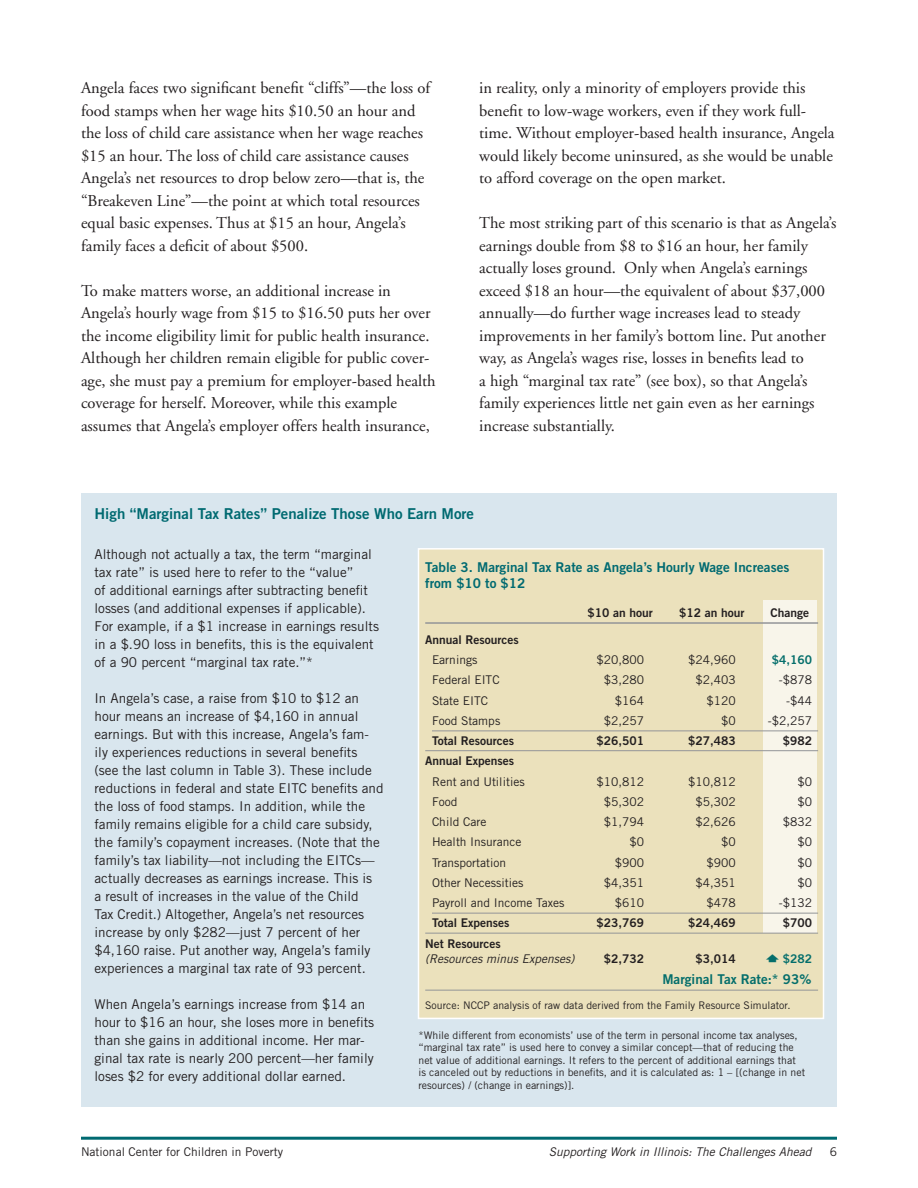
<style>
.page{position:relative;width:918px;height:1188px;background:#fff}
.page>*{position:absolute;margin:0;border:0;box-sizing:border-box;transform-origin:0 0}
.t1{font:16.5px/22.5px "Adobe Garamond";color:#231f20}
.t2{font:15px "Trade Gothic Bold Two";color:#006a71}
.t3{font:13.5px/18px "Trade Gothic";color:#231f20}
.t4{font:13.5px/16.5px "Trade Gothic Bold Two";color:#006a71}
.t5{font:13.5px "Trade Gothic Bold Two";color:#046e6b}
.t6{font:12px "Trade Gothic";color:#231f20}
.t7{font:12px "Trade Gothic Bold Two";color:#231f20}
.t8{font:italic 12px "Trade Gothic";color:#231f20}
.t9{font:12px "Trade Gothic Bold Two";color:#046e6b}
.t10{font:10.5px/12.6px "Trade Gothic";color:#231f20}
</style>
<div class="page">
<hr style="left:81px;top:1137px;width:756px;height:3px;background:#006a71">
<div style="left:81px;top:493px;width:756px;height:614px;background:#d9e6ee"></div>
<div style="left:418px;top:549px;width:405px;height:469px;background:#ebe1bc"></div>
<div style="left:418px;top:548px;width:406px;height:471px;border:2px solid #fff"></div>
<div style="left:763px;top:601px;width:54px;height:332px;background:#f8f5ea"></div>
<hr style="left:425px;top:622px;width:393px;height:2px;background:#939598">
<hr style="left:432px;top:731px;width:386px;height:1px;background:#939598">
<hr style="left:425px;top:750px;width:393px;height:1px;background:#939598">
<hr style="left:432px;top:913px;width:386px;height:1px;background:#939598">
<hr style="left:425px;top:933px;width:393px;height:1px;background:#939598">
<hr style="left:425px;top:990px;width:393px;height:1px;background:#939598">
<p class="t1" style="left:81px;top:77px;width:351px">Angela faces two significant benefit “cliffs”—the loss of food stamps when her wage hits $10.50 an hour and the loss of child care assistance when her wage reaches $15 an hour. The loss of child care assistance causes Angela’s net resources to drop below zero—that is, the “Breakeven Line”—the point at which total resources equal basic expenses. Thus at $15 an hour, Angela’s family faces a deficit of about $500.</p>
<p class="t1" style="left:81px;top:280px;width:356px">To make matters worse, an additional increase in Angela’s hourly wage from $15 to $16.50 puts her over the income eligibility limit for public health insurance.<br>Although her children remain eligible for public cover&shy;age, she must pay a premium for employer-based health coverage for herself. Moreover, while this example assumes that Angela’s employer offers health insurance,</p>
<p class="t1" style="left:479px;top:77px;width:357px">in reality, only a minority of employers provide this benefit to low-wage workers, even if they work full&shy;time. Without employer-based health insurance, Angela would likely become uninsured, as she would be unable to afford coverage on the open market.</p>
<p class="t1" style="left:479px;top:212px;width:359px">The most striking part of this scenario is that as Angela’s earnings double from $8 to $16 an hour, her family actually loses ground. Only when Angela’s earnings exceed $18 an hour—the equivalent of about $37,000 annually—do further wage increases lead to steady improvements in her family’s bottom line. Put another way, as Angela’s wages rise, losses in benefits lead to<br>a high “marginal tax rate” (see box), so that Angela’s family experiences little net gain even as her earnings increase substantially.</p>
<p class="t2" style="left:94px;top:504px;width:381px">High “Marginal Tax Rates” Penalize Those Who Earn More</p>
<p class="t3" style="left:94px;top:545px;width:286px">Although not actually a tax, the term “marginal tax rate” is used here to refer to the “value”<br>of additional earnings after subtracting benefit losses (and additional expenses if applicable).<br>For example, if a $1 increase in earnings results in a $.90 loss in benefits, this is the equivalent of a 90 percent “marginal tax rate.”*</p>
<p class="t3" style="left:94px;top:689px;width:291px">In Angela’s case, a raise from $10 to $12 an hour means an increase of $4,160 in annual earnings. But with this increase, Angela’s fam&shy;ily experiences reductions in several benefits (see the last column in Table 3). These include reductions in federal and state EITC benefits and the loss of food stamps. In addition, while the family remains eligible for a child care subsidy, the family’s copayment increases. (Note that the family’s tax liability—not including the EITCs— actually decreases as earnings increase. This is<br>a result of increases in the value of the Child<br>Tax Credit.) Altogether, Angela’s net resources increase by only $282—just 7 percent of her $4,160 raise. Put another way, Angela’s family experiences a marginal tax rate of 93 percent.</p>
<p class="t3" style="left:94px;top:995px;width:281px">When Angela’s earnings increase from $14 an hour to $16 an hour, she loses more in benefits than she gains in additional income. Her mar&shy;ginal tax rate is nearly 200 percent—her family loses $2 for every additional dollar earned.</p>
<p class="t4" style="left:425px;top:559px;width:366px">Table 3. Marginal Tax Rate as Angela’s Hourly Wage Increases from $10 to $12</p>
<p class="t7" style="left:588px;top:605px;width:67px">$10 an hour</p>
<p class="t7" style="left:679px;top:605px;width:67px">$12 an hour</p>
<p class="t7" style="left:770px;top:605px;width:40px">Change</p>
<p class="t7" style="left:425px;top:632px;width:95px">Annual Resources</p>
<p class="t6" style="left:432px;top:653px;width:47px">Earnings</p>
<p class="t6" style="left:597px;top:653px;width:49px">$20,800</p>
<p class="t6" style="left:688px;top:653px;width:49px">$24,960</p>
<p class="t9" style="left:772px;top:652px;width:42px">$4,160</p>
<p class="t6" style="left:432px;top:673px;width:69px">Federal EITC</p>
<p class="t6" style="left:604px;top:673px;width:42px">$3,280</p>
<p class="t6" style="left:695px;top:673px;width:42px">$2,403</p>
<p class="t6" style="left:779px;top:673px;width:35px">-$878</p>
<p class="t6" style="left:432px;top:693px;width:58px">State EITC</p>
<p class="t6" style="left:615px;top:693px;width:31px">$164</p>
<p class="t6" style="left:706px;top:693px;width:31px">$120</p>
<p class="t6" style="left:786px;top:693px;width:27px">-$44</p>
<p class="t6" style="left:432px;top:713px;width:70px">Food Stamps</p>
<p class="t6" style="left:604px;top:713px;width:42px">$2,257</p>
<p class="t6" style="left:721px;top:713px;width:16px">$0</p>
<p class="t6" style="left:768px;top:713px;width:46px">-$2,257</p>
<p class="t7" style="left:432px;top:733px;width:84px">Total Resources</p>
<p class="t7" style="left:597px;top:733px;width:49px">$26,501</p>
<p class="t7" style="left:688px;top:733px;width:49px">$27,483</p>
<p class="t7" style="left:783px;top:733px;width:31px">$982</p>
<p class="t7" style="left:425px;top:754px;width:91px">Annual Expenses</p>
<p class="t6" style="left:432px;top:774px;width:94px">Rent and Utilities</p>
<p class="t6" style="left:597px;top:774px;width:49px">$10,812</p>
<p class="t6" style="left:688px;top:774px;width:49px">$10,812</p>
<p class="t6" style="left:798px;top:774px;width:16px">$0</p>
<p class="t6" style="left:432px;top:794px;width:27px">Food</p>
<p class="t6" style="left:604px;top:794px;width:42px">$5,302</p>
<p class="t6" style="left:695px;top:794px;width:42px">$5,302</p>
<p class="t6" style="left:798px;top:794px;width:16px">$0</p>
<p class="t6" style="left:432px;top:815px;width:56px">Child Care</p>
<p class="t6" style="left:604px;top:815px;width:42px">$1,794</p>
<p class="t6" style="left:695px;top:815px;width:42px">$2,626</p>
<p class="t6" style="left:783px;top:815px;width:31px">$832</p>
<p class="t6" style="left:432px;top:835px;width:91px">Health Insurance</p>
<p class="t6" style="left:630px;top:835px;width:16px">$0</p>
<p class="t6" style="left:721px;top:835px;width:16px">$0</p>
<p class="t6" style="left:798px;top:835px;width:16px">$0</p>
<p class="t6" style="left:432px;top:855px;width:76px">Transportation</p>
<p class="t6" style="left:615px;top:855px;width:31px">$900</p>
<p class="t6" style="left:706px;top:855px;width:31px">$900</p>
<p class="t6" style="left:798px;top:855px;width:16px">$0</p>
<p class="t6" style="left:432px;top:875px;width:93px">Other Necessities</p>
<p class="t6" style="left:604px;top:875px;width:42px">$4,351</p>
<p class="t6" style="left:695px;top:875px;width:42px">$4,351</p>
<p class="t6" style="left:798px;top:875px;width:16px">$0</p>
<p class="t6" style="left:432px;top:896px;width:134px">Payroll and Income Taxes</p>
<p class="t6" style="left:615px;top:896px;width:31px">$610</p>
<p class="t6" style="left:706px;top:896px;width:31px">$478</p>
<p class="t6" style="left:779px;top:896px;width:35px">-$132</p>
<p class="t7" style="left:432px;top:916px;width:79px">Total Expenses</p>
<p class="t7" style="left:597px;top:916px;width:49px">$23,769</p>
<p class="t7" style="left:688px;top:916px;width:49px">$24,469</p>
<p class="t7" style="left:783px;top:916px;width:31px">$700</p>
<p class="t7" style="left:425px;top:936px;width:77px">Net Resources</p>
<p class="t8" style="left:425px;top:951px;width:151px">(Resources minus Expenses)</p>
<p class="t7" style="left:604px;top:951px;width:42px">$2,732</p>
<p class="t7" style="left:695px;top:951px;width:42px">$3,014</p>
<p class="t9" style="left:783px;top:951px;width:31px">$282</p>
<p class="t5" style="left:662px;top:971px;width:150px">Marginal Tax Rate:* 93%</p>
<p class="t10" style="left:425px;top:999px;width:367px">Source: NCCP analysis of raw data derived from the Family Resource Simulator.</p>
<p class="t10" style="left:418px;top:1028px;width:388px">*While different from economists’ use of the term in personal income tax analyses, “marginal tax rate” is used here to convey a similar concept—that of reducing the net value of additional earnings. It refers to the percent of additional earnings that is canceled out by reductions in benefits, and it is calculated as: 1 – [(change in net resources) / (change in earnings)].</p>
<p class="t6" style="left:81px;top:1144px;width:204px">National Center for Children in Poverty</p>
<p class="t8" style="left:549px;top:1144px;width:264px">Supporting Work in Illinois: The Challenges Ahead</p>
<p class="t6" style="left:830px;top:1144px;width:9px">6</p>
</div>
